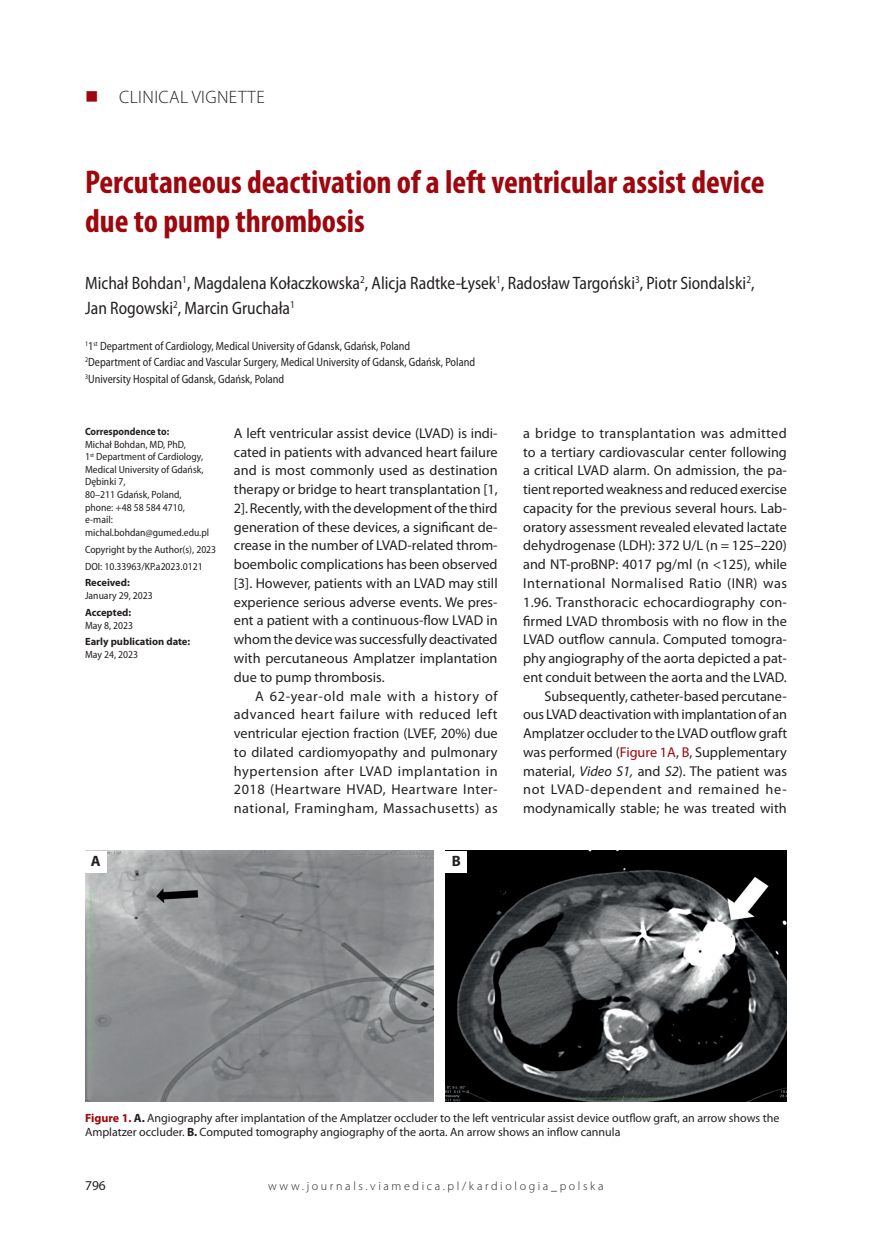
<style>
.page{position:relative;width:872px;height:1234px;background:#fff}
.page>*{position:absolute;margin:0;border:0;box-sizing:border-box;transform-origin:0 0}
.t1{font:700 condensed 33px/39px "Myriad Pro";color:#9d070d}
.t2{font:semi-condensed 18px/25.5px "Myriad Pro";color:#231f20;scale:.94 1}
.t3{font:300 18px "Myriad Pro";letter-spacing:.02em;color:#231f20}
.t4{font:700 15px "Myriad Pro";color:#231f20}
.t5{font:14.25px/18.8px "Myriad Pro";color:#231f20;text-align:justify}
.t6{font:13.5px "Myriad Pro";color:#231f20}
.t7{font:12px/14.4px "Myriad Pro";color:#231f20}
.t8{font:semi-condensed 12px/16.5px "Myriad Pro";color:#231f20;scale:.93 1}
.t9{font:300 12px "Myriad Pro";letter-spacing:.22em;color:#231f20}
.t10{font:semi-condensed 10.5px/12.6px "Myriad Pro";color:#231f20}
.t11{font:700 10.5px "Myriad Pro";color:#231f20}
.t12{font:700 10.5px "Myriad Pro";color:#231f20;scale:.92 1}
.s1{color:#9d070d}
.s2{font-style:italic}
.s3{font-weight:700;color:#9d070d}
.s4{font-weight:700}
</style>
<div class="page">
<img style="left:85px;top:850px;width:348px;height:251px">
<img style="left:445px;top:850px;width:342px;height:251px">
<div style="left:85px;top:850px;width:21px;height:22px;background:#fff"></div>
<div style="left:445px;top:850px;width:22px;height:22px;background:#fff"></div>
<p class="t3" style="left:119px;top:87px;width:147px">CLINICAL VIGNETTE</p>
<h1 class="t1" style="left:85px;top:162px;width:681px">Percutaneous deactivation of a left ventricular assist device due to pump thrombosis</h1>
<p class="t2" style="left:85px;top:270px;width:713px">Michał Bohdan<sup>1</sup>, Magdalena Kołaczkowska<sup>2</sup>, Alicja Radtke-Łysek<sup>1</sup>, Radosław Targoński<sup>3</sup>, Piotr Siondalski<sup>2</sup>,<br>Jan Rogowski<sup>2</sup>, Marcin Gruchała<sup>1</sup></p>
<p class="t8" style="left:85px;top:338px;width:421px"><sup>1</sup>1<sup>st</sup> Department of Cardiology, Medical University of Gdansk, Gdańsk, Poland<br><sup>2</sup>Department of Cardiac and Vascular Surgery, Medical University of Gdansk, Gdańsk, Poland<br><sup>3</sup>University Hospital of Gdansk, Gdańsk, Poland</p>
<p class="t12" style="left:85px;top:424px;width:93px">Correspondence to:</p>
<p class="t10" style="left:85px;top:438px;width:126px">Michał Bohdan, MD, PhD,<br>1<sup>st</sup> Department of Cardiology,<br>Medical University of Gdańsk,<br>Dębinki 7,<br>80–211 Gdańsk, Poland, phone: +48 58 584 4710, e-mail: michal.bohdan@gumed.edu.pl</p>
<p class="t10" style="left:85px;top:541px;width:133px;line-height:16.8px">Copyright by the Author(s), 2023<br>DOI: 10.33963/KP.a2023.0121</p>
<p class="t11" style="left:85px;top:576px;width:46px">Received:</p>
<p class="t10" style="left:85px;top:589px;width:69px">January 29, 2023</p>
<p class="t11" style="left:85px;top:605px;width:48px">Accepted:</p>
<p class="t10" style="left:85px;top:618px;width:50px">May 8, 2023</p>
<p class="t11" style="left:85px;top:635px;width:107px">Early publication date:</p>
<p class="t10" style="left:85px;top:648px;width:55px">May 24, 2023</p>
<p class="t5" style="left:234px;top:423px;width:265px">A left ventricular assist device (LVAD) is indi&shy;cated in patients with advanced heart failure and is most commonly used as destination therapy or bridge to heart transplantation [1, 2]. Recently, with the development of the third generation of these devices, a significant de&shy;crease in the number of LVAD-related throm&shy;boembolic complications has been observed [3]. However, patients with an LVAD may still experience serious adverse events. We pres&shy;ent a patient with a continuous-flow LVAD in whom the device was successfully deactivated with percutaneous Amplatzer implantation due to pump thrombosis.</p>
<p class="t5" style="left:234px;top:686px;width:265px;text-indent:21px">A 62-year-old male with a history of advanced heart failure with reduced left ventricular ejection fraction (LVEF, 20%) due to dilated cardiomyopathy and pulmonary hypertension after LVAD implantation in 2018 (Heartware HVAD, Heartware Inter&shy;national, Framingham, Massachusetts) as</p>
<p class="t4" style="left:91px;top:851px;width:11px">A</p>
<p class="t4" style="left:451px;top:851px;width:11px">B</p>
<p class="t5" style="left:523px;top:423px;width:265px;text-align:right">a bridge to transplantation was admitted to a tertiary cardiovascular center following a critical LVAD alarm. On admission, the pa&shy;tient reported weakness and reduced exercise capacity for the previous several hours. Lab&shy;oratory assessment revealed elevated lactate dehydrogenase (LDH): 372 U/L (n = 125–220) and NT-proBNP: 4017 pg/ml (n &lt;125), while International Normalised Ratio (INR) was 1.96. Transthoracic echocardiography con&shy;firmed LVAD thrombosis with no flow in the LVAD outflow cannula. Computed tomogra&shy;phy angiography of the aorta depicted a pat&shy;ent conduit between the aorta and the LVAD.<br>Subsequently, catheter-based percutane&shy;ous LVAD deactivation with implantation of an Amplatzer occluder to the LVAD outflow graft was performed (<span class="s1">Figure 1A</span>, <span class="s1">B</span>, Supplementary material, <span class="s2">Video S1,</span> and <span class="s2">S2</span>). The patient was not LVAD-dependent and remained he&shy;modynamically stable; he was treated with</p>
<p class="t7" style="left:85px;top:1109px;width:696px"><span class="s3">Figure 1.</span> <span class="s4">A.</span> Angiography after implantation of the Amplatzer occluder to the left ventricular assist device outflow graft, an arrow shows the<br>Amplatzer occluder. <span class="s4">B.</span> Computed tomography angiography of the aorta. An arrow shows an inflow cannula</p>
<p class="t6" style="left:85px;top:1176px;width:22px">796</p>
<p class="t9" style="left:268px;top:1179px;width:337px">www.journals.viamedica.pl/kardiologia_polska</p>
</div>
